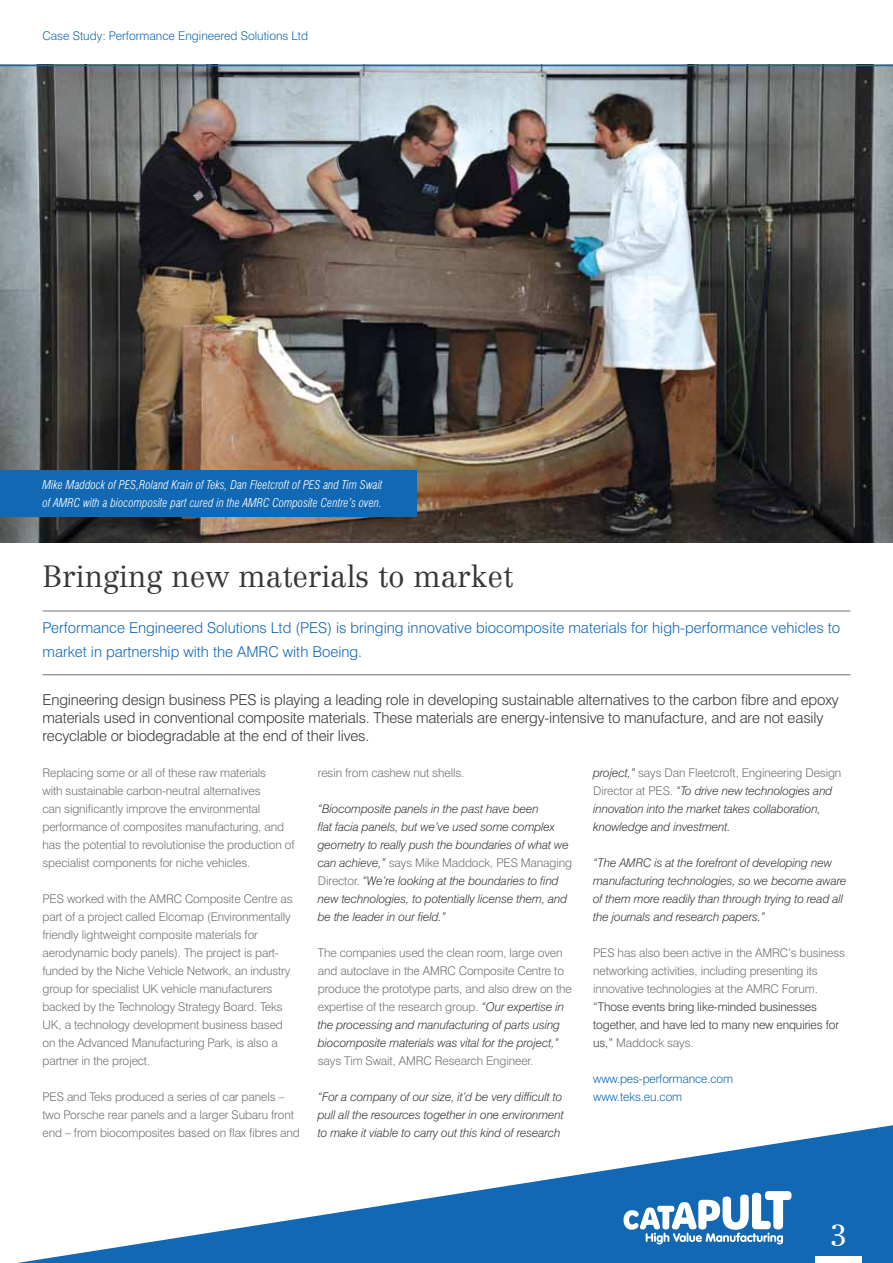
<style>
.page{position:relative;width:893px;height:1263px;background:#fff}
.page>*{position:absolute;margin:0;border:0;box-sizing:border-box;transform-origin:0 0}
.t1{font:300 30px "Centennial LTW01 45";color:#383839}
.t2{font:300 30px "Centennial LTW01 45";color:#fff}
.t3{font:300 15px/18px "Swiss 721 BT";letter-spacing:-.01em;color:#383839}
.t4{font:300 15px/24px "Swiss 721 BT";color:#1268b3}
.t5{font:300 12px/18px "Swiss 721 BT";letter-spacing:-.01em;color:#717073}
.t6{font:italic 300 12px/18px "Swiss 721 BT";letter-spacing:-.01em;color:#383839}
.t7{font:italic 300 condensed 12px/18px "Swiss 721 BT";color:#fff}
.t8{font:300 12px/18px "Swiss 721 BT";color:#1268b3}
.s1{font-style:normal;color:#717073}
.s2{font-style:italic;color:#383839}
.s3{color:#383839}
</style>
<div class="page">
<img style="left:0;top:66px;width:893px;height:477px">
<svg style="left:17px;top:1125px;width:876px;height:138px"></svg>
<hr style="left:43px;top:611px;width:807px;height:1px;background:#717073">
<hr style="left:43px;top:674px;width:807px;height:1px;background:#717073">
<div style="left:0;top:471px;width:417px;height:46px;background:#1268b3"></div>
<hr style="left:0;top:65px;width:893px;height:1px;background:#1268b3">
<div style="left:815px;top:1256px;width:47px;height:7px;background:#fff"></div>
<svg style="left:623px;top:1191px;width:168px;height:53px"></svg>
<p class="t8" style="left:43px;top:27px;width:267px">Case Study: Performance Engineered Solutions Ltd</p>
<p class="t7" style="left:43px;top:475px;width:342px">Mike Maddock of PES,Roland Krain of Teks, Dan Fleetcroft of PES and Tim Swait of AMRC with a biocomposite part cured in the AMRC Composite Centre’s oven.</p>
<p class="t1" style="left:43px;top:559px;width:472px">Bringing new materials to market</p>
<p class="t4" style="left:43px;top:616px;width:799px">Performance Engineered Solutions Ltd (PES) is bringing innovative biocomposite materials for high-performance vehicles to market in partnership with the AMRC with Boeing.</p>
<p class="t3" style="left:43px;top:690px;width:798px">Engineering design business PES is playing a leading role in developing sustainable alternatives to the carbon fibre and epoxy materials used in conventional composite materials. These materials are energy-intensive to manufacture, and are not easily recyclable or biodegradable at the end of their lives.</p>
<p class="t5" style="left:43px;top:763px;width:254px">Replacing some or all of these raw materials<br>with sustainable carbon-neutral alternatives<br>can significantly improve the environmental performance of composites manufacturing, and has the potential to revolutionise the production of specialist components for niche vehicles.</p>
<p class="t5" style="left:43px;top:889px;width:252px">PES worked with the AMRC Composite Centre as part of a project called Elcomap (Environmentally friendly lightweight composite materials for aerodynamic body panels). The project is part&shy;funded by the Niche Vehicle Network, an industry group for specialist UK vehicle manufacturers backed by the Technology Strategy Board. Teks UK, a technology development business based on the Advanced Manufacturing Park, is also a partner in the project.</p>
<p class="t5" style="left:43px;top:1087px;width:259px">PES and Teks produced a series of car panels – two Porsche rear panels and a larger Subaru front end – from biocomposites based on flax fibres and</p>
<p class="t5" style="left:318px;top:763px;width:148px">resin from cashew nut shells.</p>
<p class="t6" style="left:318px;top:799px;width:256px">“Biocomposite panels in the past have been<br>flat facia panels, but we’ve used some complex geometry to really push the boundaries of what we can achieve,” <span class="s1">says Mike Maddock, PES Managing Director.</span> “We’re looking at the boundaries to find new technologies, to potentially license them, and be the leader in our field.”</p>
<p class="t5" style="left:318px;top:943px;width:256px">The companies used the clean room, large oven and autoclave in the AMRC Composite Centre to produce the prototype parts, and also drew on the expertise of the research group. <span class="s2">“Our expertise in the processing and manufacturing of parts using biocomposite materials was vital for the project,” </span>says Tim Swait, AMRC Research Engineer.</p>
<p class="t6" style="left:318px;top:1087px;width:248px">“For a company of our size, it’d be very difficult to pull all the resources together in one environment to make it viable to carry out this kind of research</p>
<p class="t6" style="left:593px;top:763px;width:250px">project,” <span class="s1">says Dan Fleetcroft, Engineering Design Director at PES.</span> “To drive new technologies and innovation into the market takes collaboration, knowledge and investment.</p>
<p class="t6" style="left:593px;top:853px;width:255px">“The AMRC is at the forefront of developing new manufacturing technologies, so we become aware of them more readily than through trying to read all the journals and research papers.”</p>
<p class="t5" style="left:593px;top:943px;width:254px">PES has also been active in the AMRC’s business networking activities, including presenting its innovative technologies at the AMRC Forum. <span class="s3">“Those events bring like-minded businesses together, and have led to many new enquiries for us,”</span> Maddock says.</p>
<p class="t8" style="left:593px;top:1069px;width:141px">www.pes-performance.com www.teks.eu.com</p>
<p class="t2" style="left:829px;top:1217px;width:19px">3</p>
</div>
